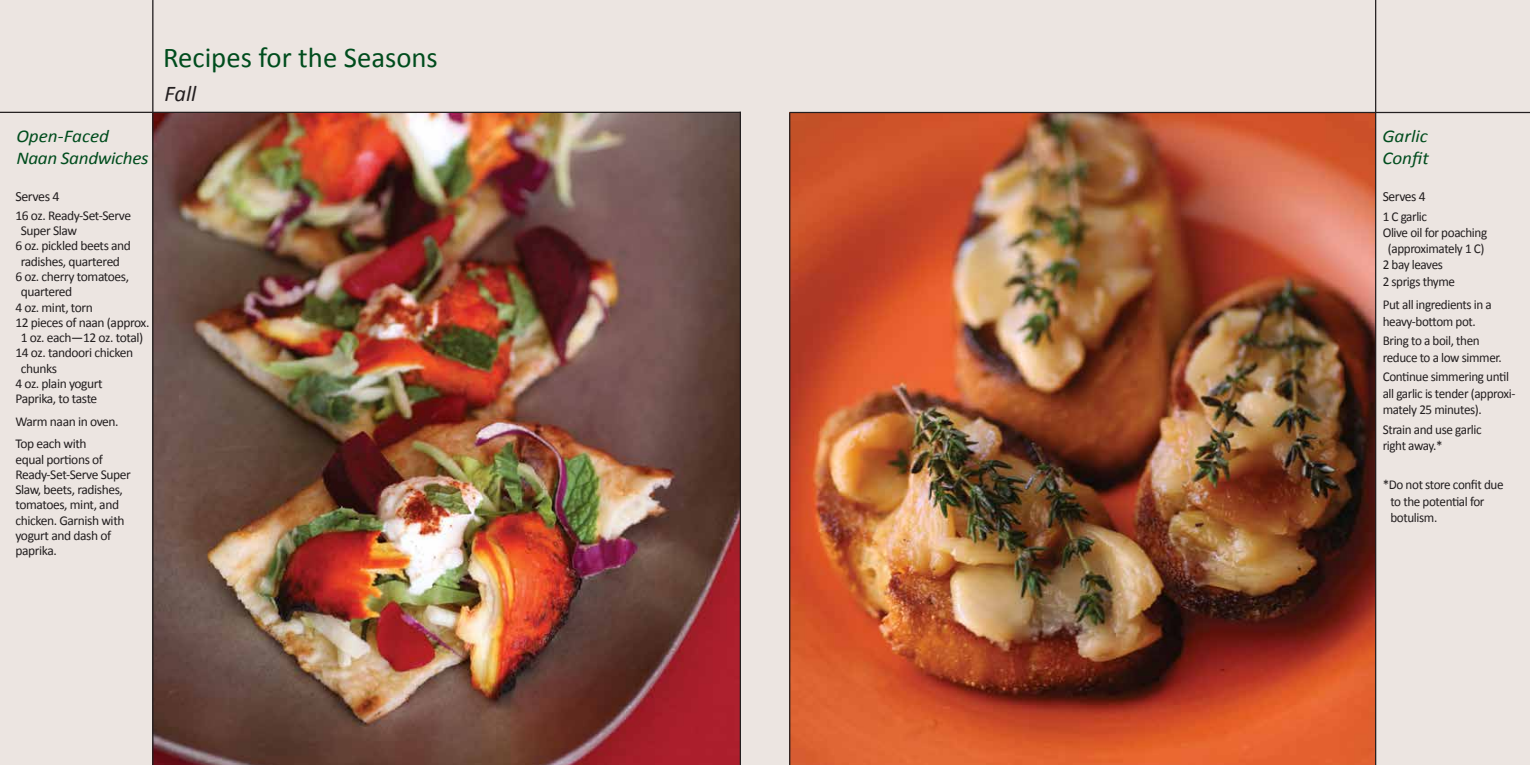
<style>
.page{position:relative;width:1530px;height:765px;background:#fff}
.page>*{position:absolute;margin:0;border:0;box-sizing:border-box;transform-origin:0 0}
.t1{font:28.75px "Calibri";color:#004c1d}
.t2{font:italic 22.5px "Calibri";color:#231f20}
.t3{font:italic 18px/21.6px "Calibri";letter-spacing:-.005em;color:#004c1d;scale:1.07 1}
.t4{font:14px "Calibri";letter-spacing:-.03em;color:#231f20}
.t5{font:13.5px/16.2px "Calibri";letter-spacing:-.03em;color:#231f20}
</style>
<div class="page">
<div style="left:0;top:0;width:771px;height:765px;background:#ece5e1"></div>
<img style="left:153px;top:113px;width:587px;height:652px">
<hr style="left:740px;top:112px;width:1px;height:653px;background:#231f20">
<hr style="left:152px;top:0;width:1px;height:765px;background:#231f20">
<hr style="left:0;top:112px;width:740px;height:1px;background:#231f20">
<div style="left:743px;top:0;width:787px;height:765px;background:#ece5e1"></div>
<img style="left:789px;top:112px;width:586px;height:653px">
<hr style="left:1375px;top:0;width:1px;height:765px;background:#231f20">
<hr style="left:790px;top:112px;width:740px;height:1px;background:#231f20">
<hr style="left:789px;top:113px;width:1px;height:652px;background:#231f20">
<h3 class="t3" style="left:16px;top:125px;width:125px">Open-Faced<br>Naan Sandwiches</h3>
<p class="t4" style="left:15px;top:187px;width:46px">Serves 4</p>
<p class="t5" style="left:15px;top:207px;width:117px">16 oz. Ready-Set-Serve</p>
<p class="t5" style="left:21px;top:222px;width:58px">Super Slaw</p>
<p class="t5" style="left:15px;top:238px;width:117px">6 oz. pickled beets and</p>
<p class="t5" style="left:21px;top:253px;width:101px">radishes, quartered</p>
<p class="t5" style="left:15px;top:268px;width:115px">6 oz. cherry tomatoes,</p>
<p class="t5" style="left:21px;top:284px;width:53px">quartered</p>
<p class="t5" style="left:15px;top:299px;width:79px">4 oz. mint, torn</p>
<p class="t5" style="left:15px;top:314px;width:136px">12 pieces of naan (approx.</p>
<p class="t5" style="left:21px;top:330px;width:124px">1 oz. each—12 oz. total)</p>
<p class="t5" style="left:15px;top:345px;width:119px">14 oz. tandoori chicken</p>
<p class="t5" style="left:21px;top:360px;width:38px">chunks</p>
<p class="t5" style="left:15px;top:375px;width:89px">4 oz. plain yogurt</p>
<p class="t5" style="left:15px;top:391px;width:83px">Paprika, to taste</p>
<p class="t5" style="left:15px;top:410px;width:105px;line-height:22.5px">Warm naan in oven.<br>Top each with</p>
<p class="t5" style="left:15px;top:452px;width:117px;line-height:15.2px">equal portions of<br>Ready-Set-Serve Super<br>Slaw, beets, radishes, tomatoes, mint, and chicken. Garnish with yogurt and dash of paprika.</p>
<h1 class="t1" style="left:163px;top:39px;width:276px">Recipes for the Seasons</h1>
<h2 class="t2" style="left:164px;top:78px;width:33px">Fall</h2>
<h3 class="t3" style="left:1382px;top:125px;width:45px">Garlic<br>Confit</h3>
<p class="t4" style="left:1383px;top:188px;width:44px">Serves 4</p>
<p class="t5" style="left:1383px;top:208px;width:46px">1 C garlic</p>
<p class="t5" style="left:1383px;top:224px;width:106px">Olive oil for poaching</p>
<p class="t5" style="left:1388px;top:241px;width:98px">(approximately 1 C)</p>
<p class="t5" style="left:1383px;top:257px;width:62px">2 bay leaves</p>
<p class="t5" style="left:1383px;top:273px;width:74px">2 sprigs thyme</p>
<p class="t5" style="left:1383px;top:297px;width:111px">Put all ingredients in a heavy-bottom pot.</p>
<p class="t5" style="left:1383px;top:333px;width:120px">Bring to a boil, then reduce to a low simmer.</p>
<p class="t5" style="left:1383px;top:369px;width:134px">Continue simmering until all garlic is tender (approxi&shy;mately 25 minutes).</p>
<p class="t5" style="left:1383px;top:421px;width:100px">Strain and use garlic right away.*</p>
<p class="t5" style="left:1390px;top:477px;width:115px;text-indent:-8px">*Do not store confit due to the potential for botulism.</p>
</div>
